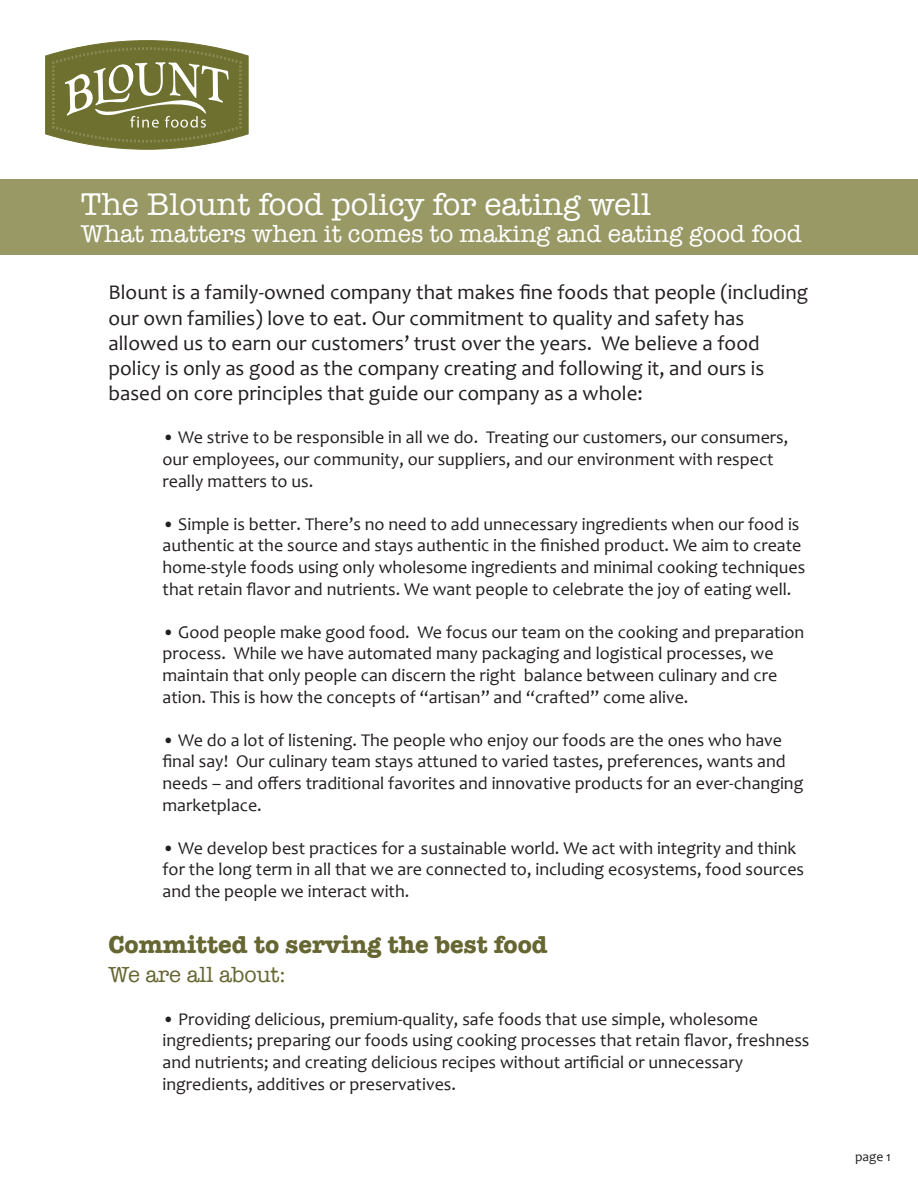
<style>
.page{position:relative;width:918px;height:1188px;background:#fff}
.page>*{position:absolute;margin:0;border:0;box-sizing:border-box;transform-origin:0 0}
.t1{font:32.25px "American Typewriter";color:#fff}
.t2{font:25.05px "American Typewriter";color:#fff}
.t3{font:700 25.05px "American Typewriter";color:#663}
.t4{font:22.5px "American Typewriter";color:#663}
.t5{font:21px/25.2px "Candara";color:#231f20}
.t6{font:18px/21.6px "Candara";color:#231f20}
.t7{font:13.5px "Candara";color:#231f20}
</style>
<div class="page">
<svg style="left:45px;top:40px;width:204px;height:110px"></svg>
<div style="left:0;top:179px;width:918px;height:76px;background:#989965"></div>
<h1 class="t1" style="left:81px;top:180px;width:572px">The Blount food policy for eating well</h1>
<h2 class="t2" style="left:81px;top:215px;width:723px">What matters when it comes to making and eating good food</h2>
<p class="t5" style="left:109px;top:280px;width:701px">Blount is a family-owned company that makes fine foods that people (including our own families) love to eat. Our commitment to quality and safety has allowed us to earn our customers’ trust over the years. We believe a food policy is only as good as the company creating and following it, and ours is based on core principles that guide our company as a whole:</p>
<p class="t6" style="left:163px;top:427px;width:627px">• We strive to be responsible in all we do. Treating our customers, our consumers, our employees, our community, our suppliers, and our environment with respect really matters to us.</p>
<p class="t6" style="left:163px;top:513px;width:644px">• Simple is better. There’s no need to add unnecessary ingredients when our food is authentic at the source and stays authentic in the finished product. We aim to create home-style foods using only wholesome ingredients and minimal cooking techniques that retain flavor and nutrients. We want people to celebrate the joy of eating well.</p>
<p class="t6" style="left:163px;top:621px;width:643px">• Good people make good food. We focus our team on the cooking and preparation process. While we have automated many packaging and logistical processes, we maintain that only people can discern the right balance between culinary and cre ation. This is how the concepts of “artisan” and “crafted” come alive.</p>
<p class="t6" style="left:163px;top:729px;width:642px">• We do a lot of listening. The people who enjoy our foods are the ones who have final say! Our culinary team stays attuned to varied tastes, preferences, wants and needs – and offers traditional favorites and innovative products for an ever-changing marketplace.</p>
<p class="t6" style="left:163px;top:837px;width:643px">• We develop best practices for a sustainable world. We act with integrity and think for the long term in all that we are connected to, including ecosystems, food sources and the people we interact with.</p>
<h2 class="t3" style="left:109px;top:923px;width:441px">Committed to serving the best food</h2>
<p class="t4" style="left:109px;top:957px;width:179px">We are all about:</p>
<p class="t6" style="left:163px;top:1008px;width:648px">• Providing delicious, premium-quality, safe foods that use simple, wholesome ingredients; preparing our foods using cooking processes that retain flavor, freshness and nutrients; and creating delicious recipes without artificial or unnecessary ingredients, additives or preservatives.</p>
<p class="t7" style="left:855px;top:1148px;width:38px">page 1</p>
</div>
